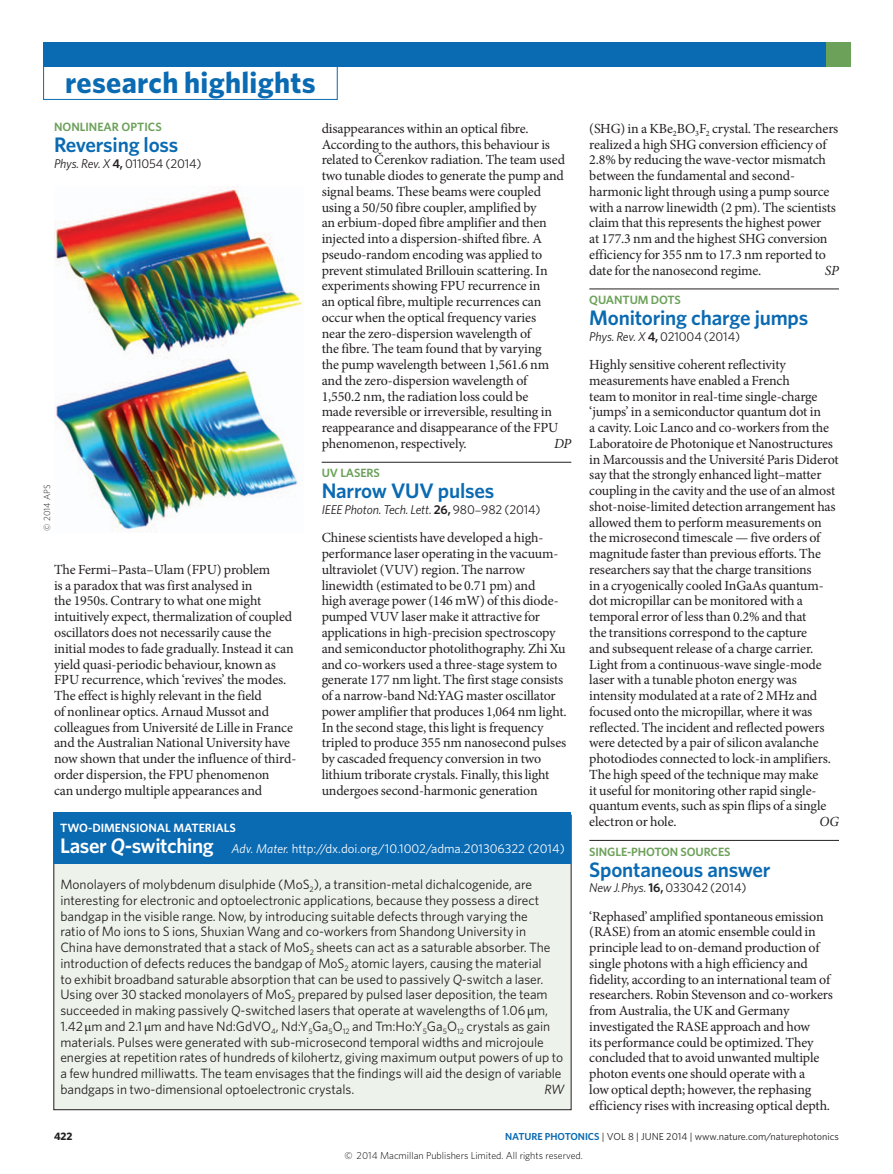
<style>
.page{position:relative;width:893px;height:1174px;background:#fff}
.page>*{position:absolute;margin:0;border:0;box-sizing:border-box;transform-origin:0 0}
.t1{font:700 30px "Whitney";letter-spacing:.01em;color:#0a6ab2}
.Title{font:600 21px "Whitney";letter-spacing:-.01em;color:#0a6ab2}
.Body_first{font:13.95px/15.8px "Minion Pro";letter-spacing:-.01em;color:#231f20}
.Body_first-2{font:italic 13.95px "Minion Pro";color:#231f20}
.Box_body_first{font:13.5px/15.8px "Whitney";color:#231f20}
.Box_body_first-2{font:italic 13.5px "Whitney";color:#231f20}
.Journal_DOI_ref{font:12.75px "Whitney";letter-spacing:-.01em;color:#231f20}
.Title-2{font:12.75px "Whitney";color:#fff}
.Journal_DOI_ref-2{font:italic 12.75px "Whitney";letter-spacing:-.01em;color:#231f20}
.Subject_w_rule{font:600 12px "Whitney";letter-spacing:-.01em;color:#6ca15a}
.Subject{font:600 12px "Whitney";color:#fff}
.Subject-2{font:600 12px "Whitney";color:#6ca15a}
.t2{font:700 10.8px "Whitney";color:#231f20}
.t3{font:10.2px "Whitney";color:#231f20}
.t4{font:10.05px "Whitney Light 2";color:#000}
.Picture_credit{font:300 9px "Whitney";color:#231f20}
.s1{font-style:italic}
.s2{font-weight:600}
.s3{font-weight:600;font-style:normal}
.s4{font-style:normal}
.s5{font-family:"Minion Pro";font-style:normal}
.s6{font-weight:600;font-size:21px}
.s7{font-weight:600;font-style:italic;font-size:21px}
.s8{font-family:"Minion Pro"}
.s9{font-weight:600;color:#0a6ab2}
</style>
<div class="page">
<div style="left:43px;top:66px;width:295px;height:34px;border:1px solid #0a6ab2"></div>
<div style="left:43px;top:43px;width:806px;height:24px;background:#0a6ab2"></div>
<div style="left:826px;top:43px;width:24px;height:24px;background:#6ca15a"></div>
<hr style="left:322px;top:462px;width:249px;height:1px;background:#231f20">
<hr style="left:589px;top:289px;width:250px;height:1px;background:#231f20">
<hr style="left:589px;top:840px;width:250px;height:1px;background:#231f20">
<img style="left:54px;top:187px;width:249px;height:344px">
<div style="left:54px;top:815px;width:517px;height:294px;background:#edf3ea"></div>
<div style="left:54px;top:812px;width:517px;height:52px;background:#0a6ab2"></div>
<p class="t1" style="left:65px;top:62px;width:252px">research highlights</p>
<p class="Subject-2" style="left:54px;top:119px;width:109px">NONLINEAR OPTICS</p>
<p class="Title" style="left:54px;top:131px;width:126px">Reversing loss</p>
<p class="Journal_DOI_ref" style="left:54px;top:155px;width:149px"><span class="s1">Phys. Rev. X</span> <span class="s2">4,</span> 011054 (2014)</p>
<p class="Body_first" style="left:322px;top:120px;width:245px">disappearances within an optical fibre.<br>According to the authors, this behaviour is related to Čerenkov radiation. The team used two tunable diodes to generate the pump and signal beams. These beams were coupled using a 50/50 fibre coupler, amplified by<br>an erbium-doped fibre amplifier and then injected into a dispersion-shifted fibre. A pseudo-random encoding was applied to prevent stimulated Brillouin scattering. In experiments showing FPU recurrence in<br>an optical fibre, multiple recurrences can occur when the optical frequency varies<br>near the zero-dispersion wavelength of<br>the fibre. The team found that by varying<br>the pump wavelength between 1,561.6 nm and the zero-dispersion wavelength of 1,550.2 nm, the radiation loss could be<br>made reversible or irreversible, resulting in reappearance and disappearance of the FPU phenomenon, respectively.</p>
<p class="Body_first-2" style="left:554px;top:434px;width:19px">DP</p>
<p class="Picture_credit" style="left:41px;top:530px;width:47px;rotate:-90deg">© 2014 APS</p>
<p class="Body_first" style="left:54px;top:561px;width:244px">The Fermi–Pasta–Ulam (FPU) problem<br>is a paradox that was first analysed in<br>the 1950s. Contrary to what one might intuitively expect, thermalization of coupled oscillators does not necessarily cause the initial modes to fade gradually. Instead it can yield quasi-periodic behaviour, known as FPU recurrence, which ‘revives’ the modes.<br>The effect is highly relevant in the field<br>of nonlinear optics. Arnaud Mussot and colleagues from Université de Lille in France and the Australian National University have now shown that under the influence of third&shy;order dispersion, the FPU phenomenon<br>can undergo multiple appearances and</p>
<p class="Subject_w_rule" style="left:322px;top:465px;width:60px">UV LASERS</p>
<p class="Title" style="left:322px;top:477px;width:174px">Narrow VUV pulses</p>
<p class="Journal_DOI_ref-2" style="left:322px;top:501px;width:220px">IEEE Photon. Tech. Lett. <span class="s3">26,</span> <span class="s4">980</span><span class="s5">–</span><span class="s4">982 (2014)</span></p>
<p class="Body_first" style="left:322px;top:530px;width:247px">Chinese scientists have developed a high&shy;performance laser operating in the vacuum&shy;ultraviolet (VUV) region. The narrow linewidth (estimated to be 0.71 pm) and<br>high average power (146 mW) of this diode&shy;pumped VUV laser make it attractive for applications in high-precision spectroscopy and semiconductor photolithography. Zhi Xu and co-workers used a three-stage system to generate 177 nm light. The first stage consists of a narrow-band Nd:YAG master oscillator power amplifier that produces 1,064 nm light.<br>In the second stage, this light is frequency tripled to produce 355 nm nanosecond pulses by cascaded frequency conversion in two lithium triborate crystals. Finally, this light undergoes second-harmonic generation</p>
<p class="Subject" style="left:60px;top:820px;width:177px">TWO-DIMENSIONAL MATERIALS</p>
<p class="Title-2" style="left:60px;top:840px;width:506px"><span class="s6">Laser</span> <span class="s7">Q</span><span class="s6">-switching</span> <span class="s1">Adv. Mater.</span> http://dx.doi.org/10.1002/adma.201306322 (2014)</p>
<p class="Box_body_first" style="left:60px;top:876px;width:504px">Monolayers of molybdenum disulphide (MoS<sub>2</sub>), a transition-metal dichalcogenide, are interesting for electronic and optoelectronic applications, because they possess a direct bandgap in the visible range. Now, by introducing suitable defects through varying the<br>ratio of Mo ions to S ions, Shuxian Wang and co-workers from Shandong University in<br>China have demonstrated that a stack of MoS<sub>2</sub> sheets can act as a saturable absorber. The introduction of defects reduces the bandgap of MoS<sub>2</sub> atomic layers, causing the material<br>to exhibit broadband saturable absorption that can be used to passively <span class="s1">Q</span>-switch a laser.<br>Using over 30 stacked monolayers of MoS<sub>2</sub> prepared by pulsed laser deposition, the team succeeded in making passively <span class="s1">Q</span>-switched lasers that operate at wavelengths of 1.06 <span class="s8">μ</span>m, 1.42 <span class="s8">μ</span>m and 2.1 <span class="s8">μ</span>m and have Nd:GdVO<sub>4</sub>, Nd:Y<sub>5</sub>Ga<sub>5</sub>O<sub>12</sub> and Tm:Ho:Y<sub>5</sub>Ga<sub>5</sub>O<sub>12</sub> crystals as gain materials. Pulses were generated with sub-microsecond temporal widths and microjoule energies at repetition rates of hundreds of kilohertz, giving maximum output powers of up to a few hundred milliwatts. The team envisages that the findings will aid the design of variable bandgaps in two-dimensional optoelectronic crystals.</p>
<p class="Box_body_first-2" style="left:544px;top:1080px;width:22px">RW</p>
<p class="Body_first" style="left:589px;top:120px;width:251px">(SHG) in a KBe<sub>2</sub>BO<sub>3</sub>F<sub>2</sub> crystal. The researchers realized a high SHG conversion efficiency of 2.8% by reducing the wave-vector mismatch between the fundamental and second&shy;harmonic light through using a pump source with a narrow linewidth (2 pm). The scientists claim that this represents the highest power<br>at 177.3 nm and the highest SHG conversion efficiency for 355 nm to 17.3 nm reported to date for the nanosecond regime.</p>
<p class="Body_first-2" style="left:825px;top:261px;width:16px">SP</p>
<p class="Subject_w_rule" style="left:589px;top:292px;width:93px">QUANTUM DOTS</p>
<p class="Title" style="left:589px;top:304px;width:220px">Monitoring charge jumps</p>
<p class="Journal_DOI_ref" style="left:589px;top:328px;width:152px"><span class="s1">Phys. Rev. X</span> <span class="s2">4,</span> 021004 (2014)</p>
<p class="Body_first" style="left:589px;top:357px;width:251px">Highly sensitive coherent reflectivity measurements have enabled a French<br>team to monitor in real-time single-charge ‘jumps’ in a semiconductor quantum dot in<br>a cavity. Loic Lanco and co-workers from the Laboratoire de Photonique et Nanostructures in Marcoussis and the Université Paris Diderot say that the strongly enhanced light–matter coupling in the cavity and the use of an almost shot-noise-limited detection arrangement has allowed them to perform measurements on the microsecond timescale — five orders of magnitude faster than previous efforts. The researchers say that the charge transitions<br>in a cryogenically cooled InGaAs quantum&shy;dot micropillar can be monitored with a temporal error of less than 0.2% and that<br>the transitions correspond to the capture<br>and subsequent release of a charge carrier.<br>Light from a continuous-wave single-mode laser with a tunable photon energy was intensity modulated at a rate of 2 MHz and focused onto the micropillar, where it was reflected. The incident and reflected powers were detected by a pair of silicon avalanche photodiodes connected to lock-in amplifiers.<br>The high speed of the technique may make<br>it useful for monitoring other rapid single&shy;quantum events, such as spin flips of a single electron or hole.</p>
<p class="Body_first-2" style="left:819px;top:812px;width:21px">OG</p>
<p class="Subject_w_rule" style="left:589px;top:843px;width:143px">SINGLE-PHOTON SOURCES</p>
<p class="Title" style="left:589px;top:855px;width:183px">Spontaneous answer</p>
<p class="Journal_DOI_ref" style="left:589px;top:879px;width:159px"><span class="s1">New J. Phys.</span> <span class="s2">16,</span> 033042 (2014)</p>
<p class="Body_first" style="left:589px;top:908px;width:245px">‘Rephased’ amplified spontaneous emission (RASE) from an atomic ensemble could in principle lead to on-demand production of single photons with a high efficiency and fidelity, according to an international team of researchers. Robin Stevenson and co-workers from Australia, the UK and Germany investigated the RASE approach and how<br>its performance could be optimized. They concluded that to avoid unwanted multiple photon events one should operate with a<br>low optical depth; however, the rephasing efficiency rises with increasing optical depth.</p>
<p class="t2" style="left:54px;top:1129px;width:20px">422</p>
<p class="t3" style="left:505px;top:1129px;width:335px"><span class="s9">NATURE PHOTONICS</span> | VOL 8 | JUNE 2014 | www.nature.com/naturephotonics</p>
<p class="t4" style="left:345px;top:1149px;width:240px">© 2014 Macmillan Publishers Limited. All rights reserved.</p>
</div>
